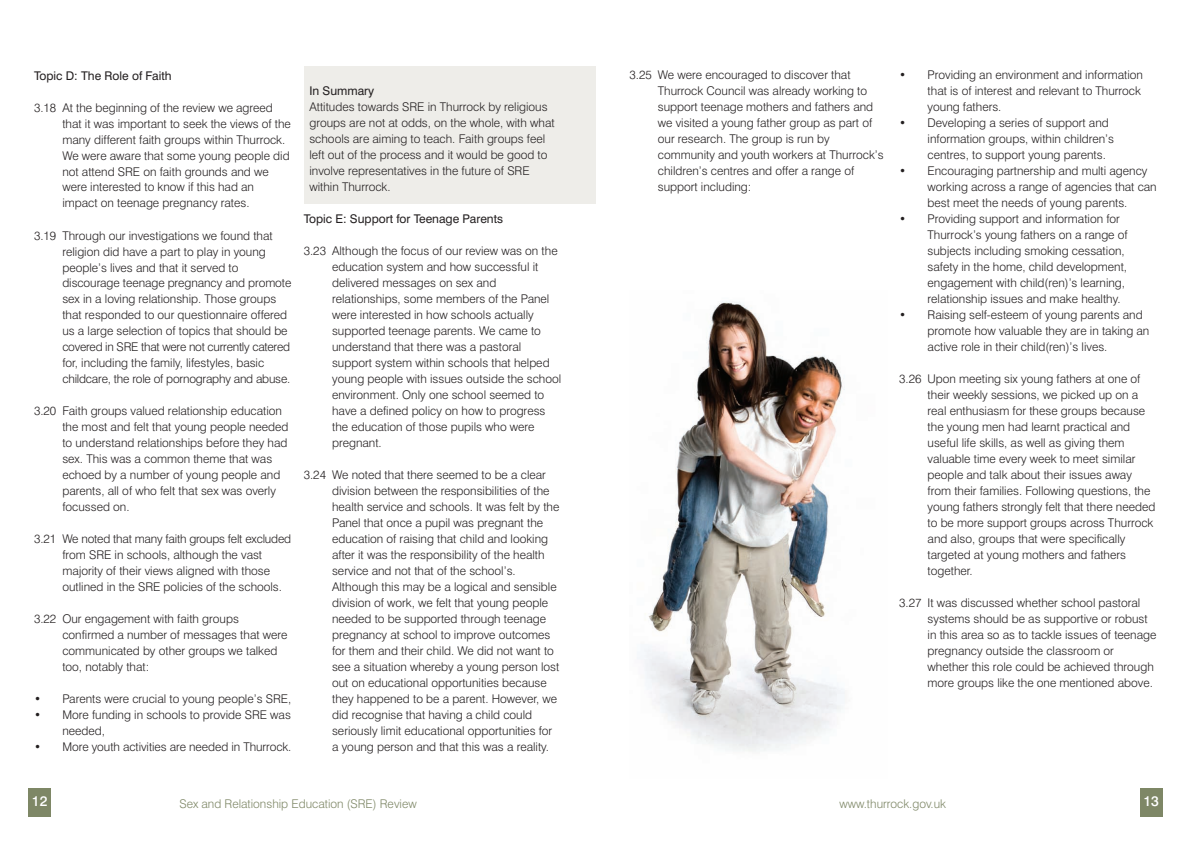
<style>
.page{position:relative;width:1191px;height:842px;background:#fff}
.page>*{position:absolute;margin:0;border:0;box-sizing:border-box;transform-origin:0 0}
.t1{font:500 14px "Swiss 721 BT";color:#fff}
.t2{font:300 12px/16px "Swiss 721 BT";color:#231f20}
.t3{font:12px "Swiss 721 BT";color:#231f20}
.t4{font:300 12px "Swiss 721 BT";color:#7e8766}
</style>
<div class="page">
<div style="left:304px;top:67px;width:291px;height:137px;background:#eeede9"></div>
<div style="left:28px;top:788px;width:23px;height:28px;background:#7e8766"></div>
<div style="left:1140px;top:788px;width:22px;height:28px;background:#7e8766"></div>
<img style="left:637px;top:301px;width:208px;height:451px">
<p class="t3" style="left:34px;top:71px;width:139px">Topic D: The Role of Faith</p>
<p class="t2" style="left:62px;top:100px;width:230px;text-indent:-28px">3.18 At the beginning of the review we agreed that it was important to seek the views of the many different faith groups within Thurrock.<br>We were aware that some young people did not attend SRE on faith grounds and we were interested to know if this had an impact on teenage pregnancy rates.</p>
<p class="t2" style="left:62px;top:228px;width:230px;text-indent:-28px">3.19 Through our investigations we found that religion did have a part to play in young people’s lives and that it served to discourage teenage pregnancy and promote sex in a loving relationship. Those groups that responded to our questionnaire offered us a large selection of topics that should be covered in SRE that were not currently catered for, including the family, lifestyles, basic childcare, the role of pornography and abuse.</p>
<p class="t2" style="left:62px;top:404px;width:228px;text-indent:-28px">3.20 Faith groups valued relationship education the most and felt that young people needed to understand relationships before they had sex. This was a common theme that was echoed by a number of young people and parents, all of who felt that sex was overly focussed on.</p>
<p class="t2" style="left:62px;top:532px;width:230px;text-indent:-28px">3.21 We noted that many faith groups felt excluded from SRE in schools, although the vast majority of their views aligned with those outlined in the SRE policies of the schools.</p>
<p class="t2" style="left:62px;top:612px;width:227px;text-indent:-28px">3.22 Our engagement with faith groups confirmed a number of messages that were communicated by other groups we talked too, notably that:</p>
<p class="t2" style="left:34px;top:692px;width:259px">• Parents were crucial to young people’s SRE,</p>
<p class="t2" style="left:62px;top:708px;width:230px;text-indent:-28px">• More funding in schools to provide SRE was needed,</p>
<p class="t2" style="left:34px;top:740px;width:259px">• More youth activities are needed in Thurrock.</p>
<p class="t3" style="left:309px;top:87px;width:66px">In Summary</p>
<p class="t2" style="left:309px;top:100px;width:247px">Attitudes towards SRE in Thurrock by religious groups are not at odds, on the whole, with what schools are aiming to teach. Faith groups feel left out of the process and it would be good to involve representatives in the future of SRE within Thurrock.</p>
<p class="t3" style="left:304px;top:215px;width:201px">Topic E: Support for Teenage Parents</p>
<p class="t2" style="left:332px;top:244px;width:231px;text-indent:-28px">3.23 Although the focus of our review was on the education system and how successful it delivered messages on sex and relationships, some members of the Panel were interested in how schools actually supported teenage parents. We came to understand that there was a pastoral support system within schools that helped young people with issues outside the school environment. Only one school seemed to have a defined policy on how to progress the education of those pupils who were pregnant.</p>
<p class="t2" style="left:332px;top:468px;width:229px;text-indent:-28px">3.24 We noted that there seemed to be a clear division between the responsibilities of the health service and schools. It was felt by the Panel that once a pupil was pregnant the education of raising that child and looking after it was the responsibility of the health service and not that of the school’s.<br>Although this may be a logical and sensible division of work, we felt that young people needed to be supported through teenage pregnancy at school to improve outcomes for them and their child. We did not want to see a situation whereby a young person lost out on educational opportunities because they happened to be a parent. However, we did recognise that having a child could seriously limit educational opportunities for a young person and that this was a reality.</p>
<p class="t2" style="left:658px;top:68px;width:227px;text-indent:-28px">3.25 We were encouraged to discover that Thurrock Council was already working to support teenage mothers and fathers and we visited a young father group as part of our research. The group is run by community and youth workers at Thurrock’s children’s centres and offer a range of support including:</p>
<p class="t2" style="left:927px;top:68px;width:217px;text-indent:-28px">• Providing an environment and information that is of interest and relevant to Thurrock young fathers.</p>
<p class="t2" style="left:927px;top:116px;width:188px;text-indent:-28px">• Developing a series of support and information groups, within children’s centres, to support young parents.</p>
<p class="t2" style="left:927px;top:164px;width:231px;text-indent:-28px">• Encouraging partnership and multi agency working across a range of agencies that can best meet the needs of young parents.</p>
<p class="t2" style="left:927px;top:212px;width:202px;text-indent:-28px">• Providing support and information for Thurrock’s young fathers on a range of subjects including smoking cessation, safety in the home, child development, engagement with child(ren)’s learning, relationship issues and make healthy.</p>
<p class="t2" style="left:927px;top:308px;width:223px;text-indent:-28px">• Raising self-esteem of young parents and promote how valuable they are in taking an active role in their child(ren)’s lives.</p>
<p class="t2" style="left:927px;top:372px;width:229px;text-indent:-28px">3.26 Upon meeting six young fathers at one of their weekly sessions, we picked up on a real enthusiasm for these groups because the young men had learnt practical and useful life skills, as well as giving them valuable time every week to meet similar people and talk about their issues away from their families. Following questions, the young fathers strongly felt that there needed to be more support groups across Thurrock and also, groups that were specifically targeted at young mothers and fathers together.</p>
<p class="t2" style="left:927px;top:596px;width:230px;text-indent:-28px">3.27 It was discussed whether school pastoral systems should be as supportive or robust in this area so as to tackle issues of teenage pregnancy outside the classroom or whether this role could be achieved through more groups like the one mentioned above.</p>
<p class="t1" style="left:32px;top:796px;width:17px">12</p>
<p class="t4" style="left:179px;top:799px;width:239px">Sex and Relationship Education (SRE) Review</p>
<p class="t4" style="left:839px;top:799px;width:108px">www.thurrock.gov.uk</p>
<p class="t1" style="left:1143px;top:796px;width:17px">13</p>
</div>
